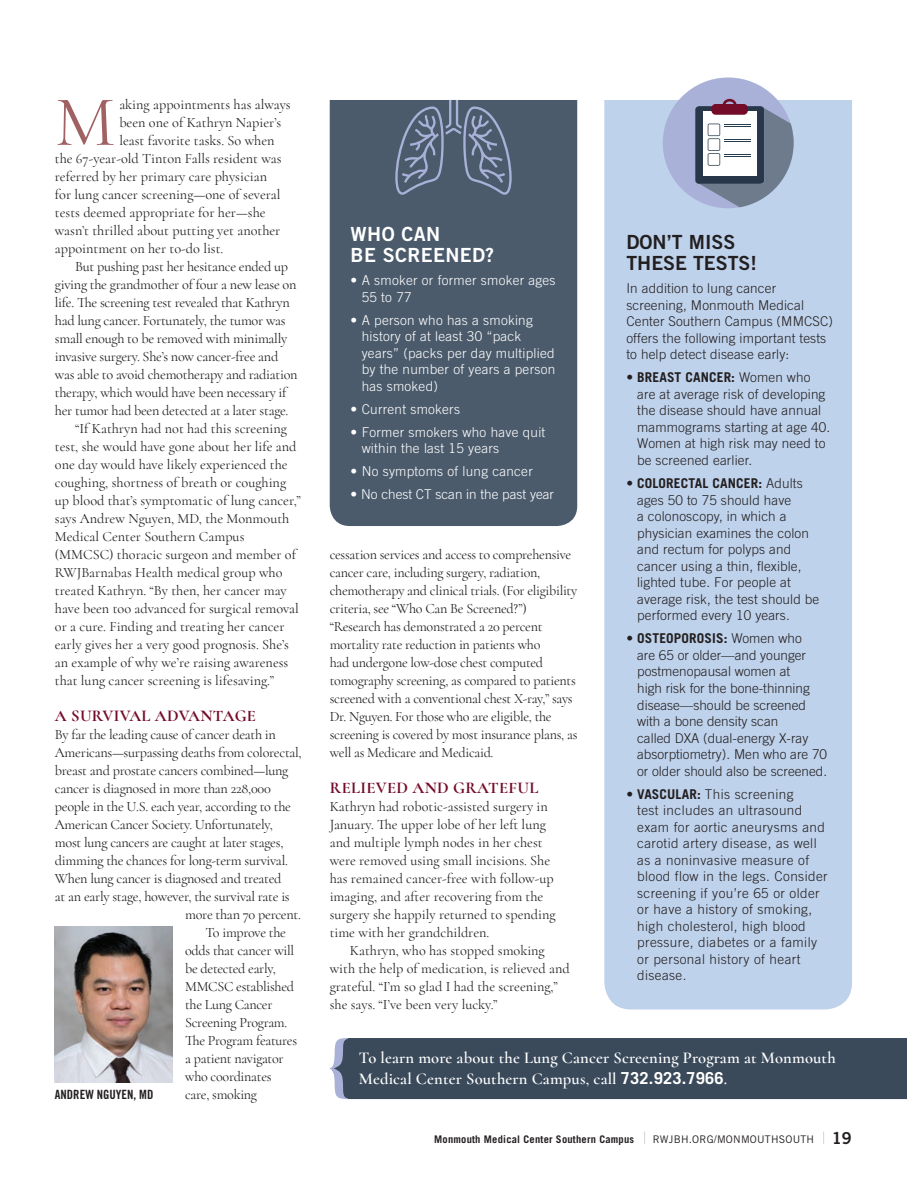
<style>
.page{position:relative;width:907px;height:1177px;background:#fff}
.page>*{position:absolute;margin:0;border:0;box-sizing:border-box;transform-origin:0 0}
.t1{font:71.85px "Cormorant";color:#a06163}
.t2{font:19.5px/21px "Trade Gothic Bold Two";color:#231f20}
.t3{font:19.5px/21px "Trade Gothic Bold Two";letter-spacing:.02em;color:#fff}
.t4{font:600 16.5px/21px "Cormorant";letter-spacing:.01em;color:#fff}
.t5{font:700 16.5px "Cormorant";letter-spacing:.02em;color:#730b29}
.t6{font:14.25px/18px "Cormorant";letter-spacing:-.02em;color:#231f20}
.t7{font:14.25px/18px "Cormorant";color:#231f20}
.t8{font:300 13.5px/16.5px "Trade Gothic";letter-spacing:.01em;color:#231f20}
.t9{font:300 13.5px/16.5px "Trade Gothic";letter-spacing:.03em;color:#231f20}
.t10{font:300 13.5px/16.5px "Trade Gothic";letter-spacing:.02em;color:#fff}
.t11{font:300 13.5px "Trade Gothic";color:#fff}
.t12{font:12.75px "Trade Gothic Bold Cond Twenty";color:#231f20}
.t13{font:700 10.5px "Trade Gothic";letter-spacing:.02em;color:#231f20}
.s1{font-weight:700}
.s2{font-family:"Trade Gothic";font-weight:700}
.s3{font-weight:300;font-size:17.1px;color:#808285}
.s4{font-weight:400}
.s5{font-family:"Trade Gothic Bold Two";font-weight:400;font-size:16.5px}
</style>
<div class="page">
<div style="left:329px;top:1038px;width:577px;height:61px;background:#3a4a5b"></div>
<div style="left:329px;top:100px;width:248px;height:426px;background:#4b5b6c"></div>
<div style="left:604px;top:100px;width:247px;height:909px;background:#bfd2eb"></div>
<svg style="left:395px;top:100px;width:116px;height:95px;background:#5e6c81"></svg>
<div style="left:662px;top:77px;width:131px;height:131px;background:#aab1d8;border-radius:50%"></div>
<svg style="left:695px;top:99px;width:98px;height:108px;background:#9ba0b0"></svg>
<img style="left:55px;top:927px;width:118px;height:155px">
<h1 class="t1" style="left:55px;top:78px;width:62px">M</h1>
<p class="t7" style="left:119px;top:95px;width:173px">aking appointments has always</p>
<p class="t7" style="left:119px;top:113px;width:163px">been one of Kathryn Napier’s</p>
<p class="t7" style="left:119px;top:131px;width:157px">least favorite tasks. So when</p>
<p class="t7" style="left:55px;top:149px;width:228px">the 67-year-old Tinton Falls resident was</p>
<p class="t7" style="left:55px;top:167px;width:214px">referred by her primary care physician</p>
<p class="t7" style="left:55px;top:185px;width:227px">for lung cancer screening—one of several</p>
<p class="t7" style="left:55px;top:203px;width:212px">tests deemed appropriate for her—she</p>
<p class="t7" style="left:55px;top:221px;width:227px">wasn’t thrilled about putting yet another</p>
<p class="t7" style="left:55px;top:239px;width:170px">appointment on her to-do list.</p>
<p class="t6" style="left:75px;top:257px;width:214px">But pushing past her hesitance ended up</p>
<p class="t6" style="left:55px;top:275px;width:243px">giving the grandmother of four a new lease on</p>
<p class="t6" style="left:55px;top:293px;width:236px">life. The screening test revealed that Kathryn</p>
<p class="t6" style="left:55px;top:311px;width:232px">had lung cancer. Fortunately, the tumor was</p>
<p class="t6" style="left:55px;top:329px;width:234px">small enough to be removed with minimally</p>
<p class="t6" style="left:55px;top:347px;width:225px">invasive surgery. She’s now cancer-free and</p>
<p class="t6" style="left:55px;top:365px;width:244px">was able to avoid chemotherapy and radiation</p>
<p class="t6" style="left:55px;top:383px;width:233px">therapy, which would have been necessary if</p>
<p class="t6" style="left:55px;top:401px;width:235px">her tumor had been detected at a later stage.</p>
<p class="t7" style="left:75px;top:419px;width:213px">“If Kathryn had not had this screening</p>
<p class="t7" style="left:55px;top:437px;width:243px">test, she would have gone about her life and</p>
<p class="t7" style="left:55px;top:455px;width:234px">one day would have likely experienced the</p>
<p class="t7" style="left:55px;top:473px;width:233px">coughing, shortness of breath or coughing</p>
<p class="t7" style="left:55px;top:491px;width:247px">up blood that’s symptomatic of lung cancer,”</p>
<p class="t7" style="left:55px;top:509px;width:236px">says Andrew Nguyen, MD, the Monmouth</p>
<p class="t7" style="left:55px;top:527px;width:191px">Medical Center Southern Campus</p>
<p class="t7" style="left:55px;top:545px;width:243px">(MMCSC) thoracic surgeon and member of</p>
<p class="t7" style="left:55px;top:563px;width:229px">RWJBarnabas Health medical group who</p>
<p class="t7" style="left:55px;top:581px;width:233px">treated Kathryn. “By then, her cancer may</p>
<p class="t7" style="left:55px;top:599px;width:245px">have been too advanced for surgical removal</p>
<p class="t7" style="left:55px;top:617px;width:231px">or a cure. Finding and treating her cancer</p>
<p class="t7" style="left:55px;top:635px;width:235px">early gives her a very good prognosis. She’s</p>
<p class="t7" style="left:55px;top:653px;width:235px">an example of why we’re raising awareness</p>
<p class="t7" style="left:55px;top:671px;width:221px">that lung cancer screening is lifesaving.”</p>
<p class="t5" style="left:55px;top:705px;width:202px">A SURVIVAL ADVANTAGE</p>
<p class="t6" style="left:55px;top:725px;width:222px">By far the leading cause of cancer death in</p>
<p class="t6" style="left:55px;top:743px;width:248px">Americans—surpassing deaths from colorectal,</p>
<p class="t6" style="left:55px;top:761px;width:235px">breast and prostate cancers combined—lung</p>
<p class="t6" style="left:55px;top:779px;width:217px">cancer is diagnosed in more than 228,000</p>
<p class="t6" style="left:55px;top:797px;width:237px">people in the U.S. each year, according to the</p>
<p class="t6" style="left:55px;top:815px;width:219px">American Cancer Society. Unfortunately,</p>
<p class="t6" style="left:55px;top:833px;width:230px">most lung cancers are caught at later stages,</p>
<p class="t6" style="left:55px;top:851px;width:234px">dimming the chances for long-term survival.</p>
<p class="t6" style="left:55px;top:869px;width:228px">When lung cancer is diagnosed and treated</p>
<p class="t6" style="left:55px;top:887px;width:236px">at an early stage, however, the survival rate is</p>
<p class="t6" style="left:185px;top:905px;width:117px">more than 70 percent.</p>
<p class="t6" style="left:205px;top:923px;width:82px">To improve the</p>
<p class="t6" style="left:185px;top:941px;width:110px">odds that cancer will</p>
<p class="t6" style="left:185px;top:959px;width:92px">be detected early,</p>
<p class="t6" style="left:185px;top:977px;width:110px">MMCSC established</p>
<p class="t6" style="left:185px;top:995px;width:89px">the Lung Cancer</p>
<p class="t6" style="left:185px;top:1013px;width:103px">Screening Program.</p>
<p class="t6" style="left:185px;top:1031px;width:113px">The Program features</p>
<p class="t6" style="left:185px;top:1049px;width:100px">a patient navigator</p>
<p class="t6" style="left:185px;top:1067px;width:88px">who coordinates</p>
<p class="t6" style="left:185px;top:1085px;width:73px">care, smoking</p>
<p class="t12" style="left:55px;top:1086px;width:100px">ANDREW NGUYEN, MD</p>
<h2 class="t3" style="left:350px;top:223px;width:145px">WHO CAN<br>BE SCREENED?</h2>
<p class="t10" style="left:361px;top:272px;width:195px;text-indent:-11px">• A smoker or former smoker ag es<br>55 to 77</p>
<p class="t10" style="left:361px;top:311px;width:195px;text-indent:-11px">• A person who has a smoking history of at least 30 “pack years” (packs per day multiplied by the number of years a person has smoked)</p>
<p class="t10" style="left:350px;top:400px;width:111px">• Current smokers</p>
<p class="t10" style="left:361px;top:423px;width:185px;text-indent:-11px">• Former smokers who have quit within the last 15 years</p>
<p class="t10" style="left:350px;top:463px;width:184px">• No symptoms of lung cancer</p>
<p class="t11" style="left:350px;top:486px;width:205px">• No chest CT scan in the past year</p>
<h2 class="t2" style="left:626px;top:231px;width:132px">DON’T MISS<br>THESE TESTS!</h2>
<p class="t8" style="left:626px;top:280px;width:208px">In addition to lung cancer screening, Monmouth Medical<br>Center Southern Campus (MMCSC) offers the following important tests to help detect disease early:</p>
<p class="t8" style="left:637px;top:369px;width:194px;text-indent:-11px"><span class="s1">• BREAST CANCER:</span> Women who are at average risk of developing the disease should have annual mammograms starting at age 40.<br>Women at high risk may need to be screened earlier.</p>
<p class="t8" style="left:637px;top:475px;width:183px;text-indent:-11px"><span class="s1">• COLORECTAL CANCER:</span> Adults ages 50 to 75 should have<br>a colonoscopy, in which a physician examines the colon and rectum for polyps and cancer using a thin, flexible, lighted tube. For people at average risk, the test should be performed every 10 years.</p>
<p class="t8" style="left:637px;top:630px;width:191px;text-indent:-11px"><span class="s1">• OSTEOPOROSIS:</span> Women who<br>are 65 or older—and younger postmenopausal women at<br>high risk for the bone-thinning disease—should be screened with a bone density scan<br>called DXA (dual-energy X-ray absorptiometry). Men who are 70 or older should also be screened.</p>
<p class="t9" style="left:637px;top:785px;width:192px;text-indent:-11px"><span class="s1">• VASCULAR:</span> This screening<br>test includes an ultrasound exam for aortic aneurysms and carotid artery disease, as well as a noninvasive measure of blood flow in the legs. Consider screening if you’re 65 or older or have a history of smoking, high cholesterol, high blood pressure, diabetes or a family or personal history of heart disease.</p>
<p class="t6" style="left:329px;top:545px;width:249px">cessation services and access to comprehensive cancer care, including surgery, radiation, chemotherapy and clinical trials. (For eligibility criteria, see “Who Can Be Screened?”) “Research has demonstrated a 20 percent mortality rate reduction in patients who<br>had undergone low-dose chest computed tomography screening, as compared to patients screened with a conventional chest X-ray,” says Dr. Nguyen. For those who are eligible, the screening is covered by most insurance plans, as well as Medicare and Medicaid.</p>
<p class="t5" style="left:330px;top:777px;width:210px">RELIEVED AND GRATEFUL</p>
<p class="t7" style="left:329px;top:797px;width:227px">Kathryn had robotic-assisted surgery in January. The upper lobe of her left lung and multiple lymph nodes in her chest were removed using small incisions. She has remained cancer-free with follow-up imaging, and after recovering from the surgery she happily returned to spending time with her grandchildren.</p>
<p class="t7" style="left:329px;top:941px;width:241px;text-indent:20px">Kathryn, who has stopped smoking with the help of medication, is relieved and grateful. “I’m so glad I had the screening,” she says. “I’ve been very lucky.”</p>
<p class="t4" style="left:359px;top:1047px;width:478px">To learn more about the Lung Cancer Screening Program at Monmouth<br>Medical Center Southern Campus, call <span class="s2">732.923.7966</span>.</p>
<p class="t13" style="left:434px;top:1132px;width:419px">Monmouth Medical Center Southern Campus <span class="s3">|</span> <span class="s4">RWJBH.ORG/MONMOUTHSOUTH</span> <span class="s3">|</span> <span class="s5">19</span></p>
</div>
